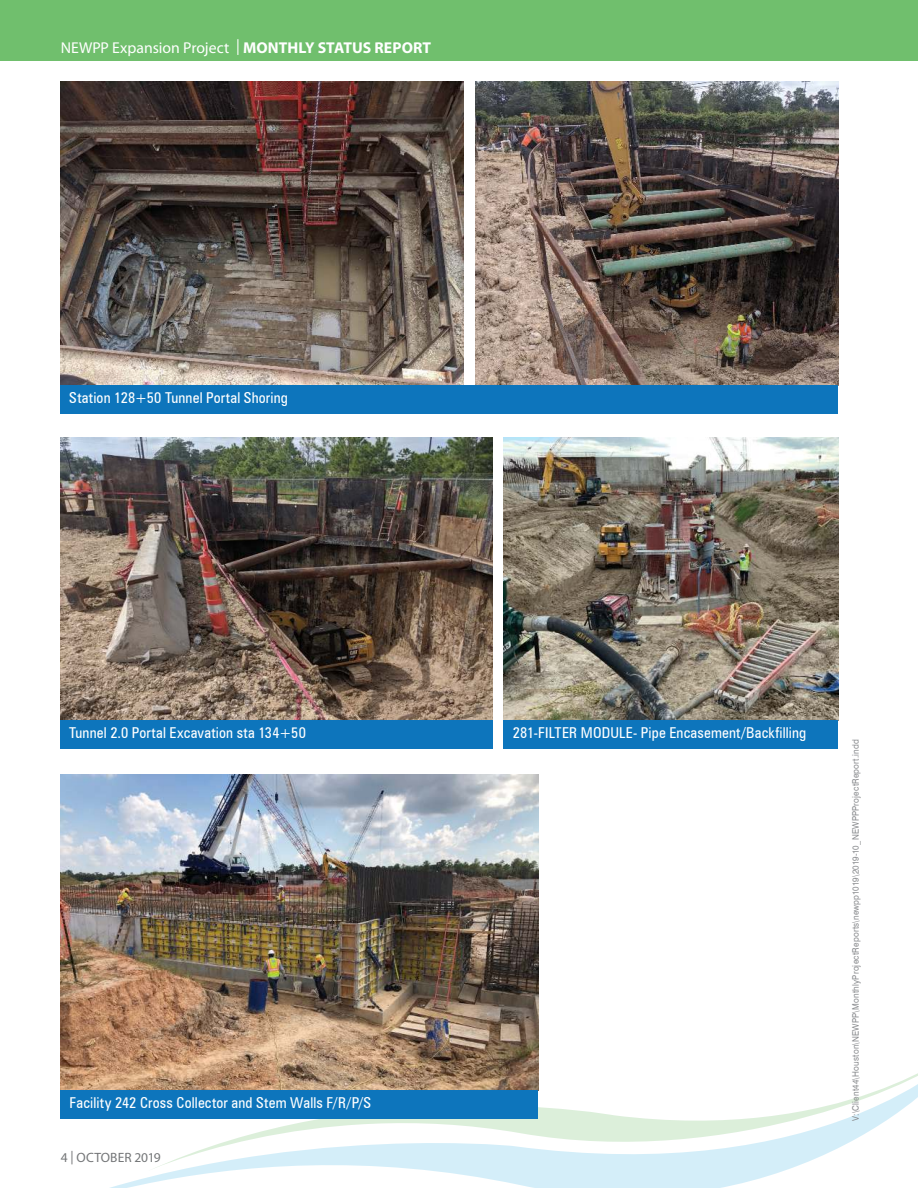
<style>
.page{position:relative;width:918px;height:1188px;background:#fff}
.page>*{position:absolute;margin:0;border:0;box-sizing:border-box;transform-origin:0 0}
.t1{font:15.75px "Myriad Pro";color:#fff}
.t2{font:condensed 15px "Zurich BT";letter-spacing:.01em;color:#fff}
.t3{font:13.5px "Myriad Pro";letter-spacing:-.005em;color:#747678}
.t4{font:9px "Swiss 721 BT";letter-spacing:.025em;color:#898b8e;scale:.9 1}
.s1{font-weight:700}
</style>
<div class="page">
<svg style="left:60px;top:1054px;width:720px;height:134px"></svg>
<svg style="left:146px;top:1048px;width:772px;height:124px"></svg>
<div style="left:0;top:0;width:918px;height:60px;background:#70bf6d"></div>
<img style="left:60px;top:81px;width:404px;height:304px">
<img style="left:475px;top:81px;width:363px;height:304px">
<div style="left:60px;top:385px;width:778px;height:28px;background:#0d75bc"></div>
<img style="left:61px;top:437px;width:431px;height:283px">
<div style="left:60px;top:720px;width:432px;height:29px;background:#0d75bc"></div>
<img style="left:504px;top:437px;width:334px;height:283px">
<div style="left:504px;top:720px;width:334px;height:29px;background:#0d75bc"></div>
<img style="left:61px;top:774px;width:477px;height:316px">
<div style="left:61px;top:1090px;width:477px;height:29px;background:#0d75bc"></div>
<p class="t1" style="left:61px;top:41px;width:372px">NEWPP Expansion Project | <span class="s1">MONTHLY STATUS REPORT</span></p>
<p class="t2" style="left:69px;top:392px;width:220px">Station 128+50 Tunnel Portal Shoring</p>
<p class="t2" style="left:69px;top:727px;width:238px">Tunnel 2.0 Portal Excavation sta 134+50</p>
<p class="t2" style="left:513px;top:727px;width:295px">281-FILTER MODULE- Pipe Encasement/Backfilling</p>
<p class="t2" style="left:70px;top:1097px;width:303px">Facility 242 Cross Collector and Stem Walls F/R/P/S</p>
<p class="t3" style="left:61px;top:1152px;width:102px">4 | OCTOBER 2019</p>
<p class="t4" style="left:852px;top:1120px;width:425px;rotate:-90deg">V:\Client44\Houston\NEWPP\MonthlyProjectReports\newpp1019\2019-10_NEWPPProjectReport.indd</p>
</div>
